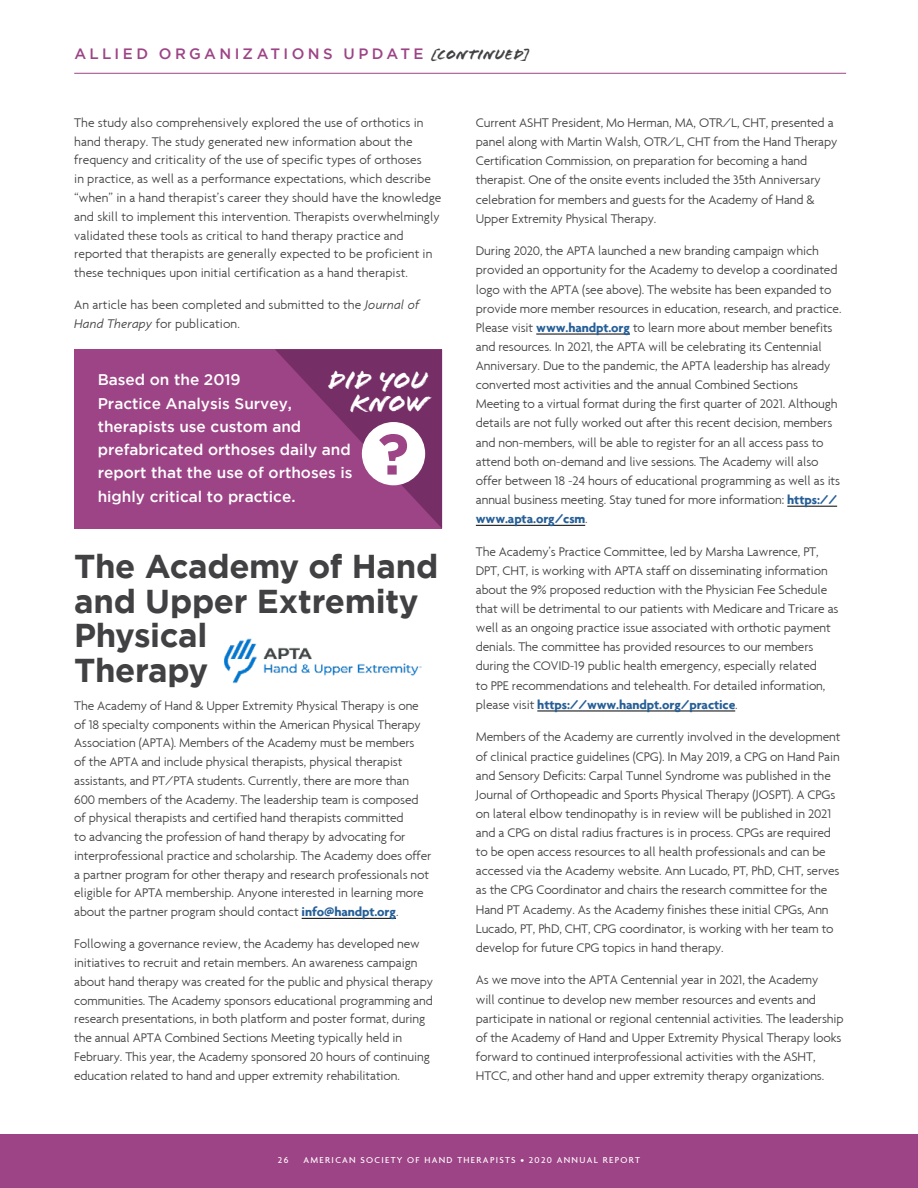
<style>
.page{position:relative;width:918px;height:1188px;background:#fff}
.page>*{position:absolute;margin:0;border:0;box-sizing:border-box;transform-origin:0 0}
.t1{font:700 57.3px "Gotham";color:#9d4486}
.t2{font:700 33px/34.5px "Gotham";letter-spacing:-.01em;color:#414042}
.t3{font:26.1px/23.5px "Flood Std";color:#fff;text-align:right}
.t4{font:500 15.45px/23.2px "Gotham";color:#fff}
.t5{font:500 15px "Gotham";letter-spacing:.225em;color:#9d4486}
.t6{font:300 13.5px/19.2px "Agenda";letter-spacing:-.01em;color:#414042}
.t7{font:500 9.3px "Agenda";letter-spacing:.14em;color:#fff}
.s1{font-family:"Flood Std";font-weight:400;color:#414042}
.s2{font-style:italic}
.s3{font-weight:700;color:#265f97}
</style>
<div class="page">
<hr style="left:302px;top:918px;width:94px;height:1px;background:#000">
<div style="left:74px;top:349px;width:368px;height:180px;background:#9d4486"></div>
<svg style="left:275px;top:349px;width:167px;height:179px"></svg>
<div style="left:362px;top:422px;width:63px;height:63px;background:#fff;border-radius:50%"></div>
<hr style="left:536px;top:334px;width:94px;height:1px;background:#000">
<hr style="left:787px;top:506px;width:50px;height:1px;background:#000">
<hr style="left:476px;top:525px;width:109px;height:1px;background:#000">
<hr style="left:537px;top:711px;width:198px;height:1px;background:#000">
<hr style="left:74px;top:73px;width:772px;height:1px;background:#9d4486">
<img style="left:224px;top:638px;width:198px;height:46px">
<div style="left:0;top:1134px;width:918px;height:54px;background:#9d4486"></div>
<p class="t5" style="left:74px;top:46px;width:457px">ALLIED ORGANIZATIONS UPDATE <span class="s1">[CONTINUED]</span></p>
<p class="t6" style="left:74px;top:113px;width:369px;line-height:18.8px">The study also comprehensively explored the use of orthotics in hand therapy. The study generated new information about the frequency and criticality of the use of specific types of orthoses<br>in practice, as well as a performance expectations, which describe “when” in a hand therapist’s career they should have the knowledge and skill to implement this intervention. Therapists overwhelmingly validated these tools as critical to hand therapy practice and reported that therapists are generally expected to be proficient in these techniques upon initial certification as a hand therapist.</p>
<p class="t6" style="left:74px;top:295px;width:347px;line-height:18.8px">An article has been completed and submitted to the <span class="s2">Journal of<br>Hand Therapy</span> for publication.</p>
<h3 class="t3" style="left:328px;top:369px;width:102px">did you know</h3>
<h1 class="t1" style="left:378px;top:421px;width:33px">?</h1>
<p class="t4" style="left:98px;top:368px;width:256px">Based on the 2019<br>Practice Analysis Survey, therapists use custom and prefabricated orthoses daily and report that the use of orthoses is highly critical to practice.</p>
<h2 class="t2" style="left:74px;top:549px;width:366px">The Academy of Hand and Upper Extremity<br>Physical<br>Therapy</h2>
<p class="t6" style="left:74px;top:696px;width:359px;line-height:18.8px">The Academy of Hand &amp; Upper Extremity Physical Therapy is one of 18 specialty components within the American Physical Therapy Association (APTA). Members of the Academy must be members<br>of the APTA and include physical therapists, physical therapist assistants, and PT/PTA students. Currently, there are more than 600 members of the Academy. The leadership team is composed of physical therapists and certified hand therapists committed<br>to advancing the profession of hand therapy by advocating for interprofessional practice and scholarship. The Academy does offer a partner program for other therapy and research professionals not eligible for APTA membership. Anyone interested in learning more about the partner program should contact <span class="s3">info@handpt.org</span>.</p>
<p class="t6" style="left:74px;top:934px;width:360px;line-height:18.8px">Following a governance review, the Academy has developed new initiatives to recruit and retain members. An awareness campaign about hand therapy was created for the public and physical therapy communities. The Academy sponsors educational programming and research presentations, in both platform and poster format, during the annual APTA Combined Sections Meeting typically held in February. This year, the Academy sponsored 20 hours of continuing education related to hand and upper extremity rehabilitation.</p>
<p class="t6" style="left:476px;top:113px;width:363px">Current ASHT President, Mo Herman, MA, OTR/L, CHT, presented a panel along with Martin Walsh, OTR/L, CHT from the Hand Therapy Certification Commission, on preparation for becoming a hand therapist. One of the onsite events included the 35th Anniversary celebration for members and guests for the Academy of Hand &amp; Upper Extremity Physical Therapy.</p>
<p class="t6" style="left:476px;top:241px;width:366px">During 2020, the APTA launched a new branding campaign which provided an opportunity for the Academy to develop a coordinated logo with the APTA (see above). The website has been expanded to provide more member resources in education, research, and practice.<br>Please visit <span class="s3">www.handpt.org</span> to learn more about member benefits and resources. In 2021, the APTA will be celebrating its Centennial Anniversary. Due to the pandemic, the APTA leadership has already converted most activities and the annual Combined Sections Meeting to a virtual format during the first quarter of 2021. Although details are not fully worked out after this recent decision, members and non-members, will be able to register for an all access pass to attend both on-demand and live sessions. The Academy will also offer between 18 -24 hours of educational programming as well as its annual business meeting. Stay tuned for more information: <span class="s3">https:// www.apta.org/csm</span>.</p>
<p class="t6" style="left:476px;top:542px;width:364px">The Academy’s Practice Committee, led by Marsha Lawrence, PT, DPT, CHT, is working with APTA staff on disseminating information about the 9% proposed reduction with the Physician Fee Schedule that will be detrimental to our patients with Medicare and Tricare as well as an ongoing practice issue associated with orthotic payment denials. The committee has provided resources to our members during the COVID-19 public health emergency, especially related<br>to PPE recommendations and telehealth. For detailed information, please visit <span class="s3">https://www.handpt.org/practice</span>.</p>
<p class="t6" style="left:476px;top:727px;width:366px">Members of the Academy are currently involved in the development of clinical practice guidelines (CPG). In May 2019, a CPG on Hand Pain and Sensory Deficits: Carpal Tunnel Syndrome was published in the Journal of Orthopeadic and Sports Physical Therapy (JOSPT). A CPGs on lateral elbow tendinopathy is in review will be published in 2021 and a CPG on distal radius fractures is in process. CPGs are required to be open access resources to all health professionals and can be accessed via the Academy website. Ann Lucado, PT, PhD, CHT, serves as the CPG Coordinator and chairs the research committee for the Hand PT Academy. As the Academy finishes these initial CPGs, Ann Lucado, PT, PhD, CHT, CPG coordinator, is working with her team to develop for future CPG topics in hand therapy.</p>
<p class="t6" style="left:476px;top:970px;width:369px">As we move into the APTA Centennial year in 2021, the Academy<br>will continue to develop new member resources and events and participate in national or regional centennial activities. The leadership of the Academy of Hand and Upper Extremity Physical Therapy looks forward to continued interprofessional activities with the ASHT, HTCC, and other hand and upper extremity therapy organizations.</p>
<p class="t7" style="left:278px;top:1154px;width:12px">26</p>
<p class="t7" style="left:303px;top:1154px;width:338px">AMERICAN SOCIETY OF HAND THERAPISTS • 2020 ANNUAL REPORT</p>
</div>
